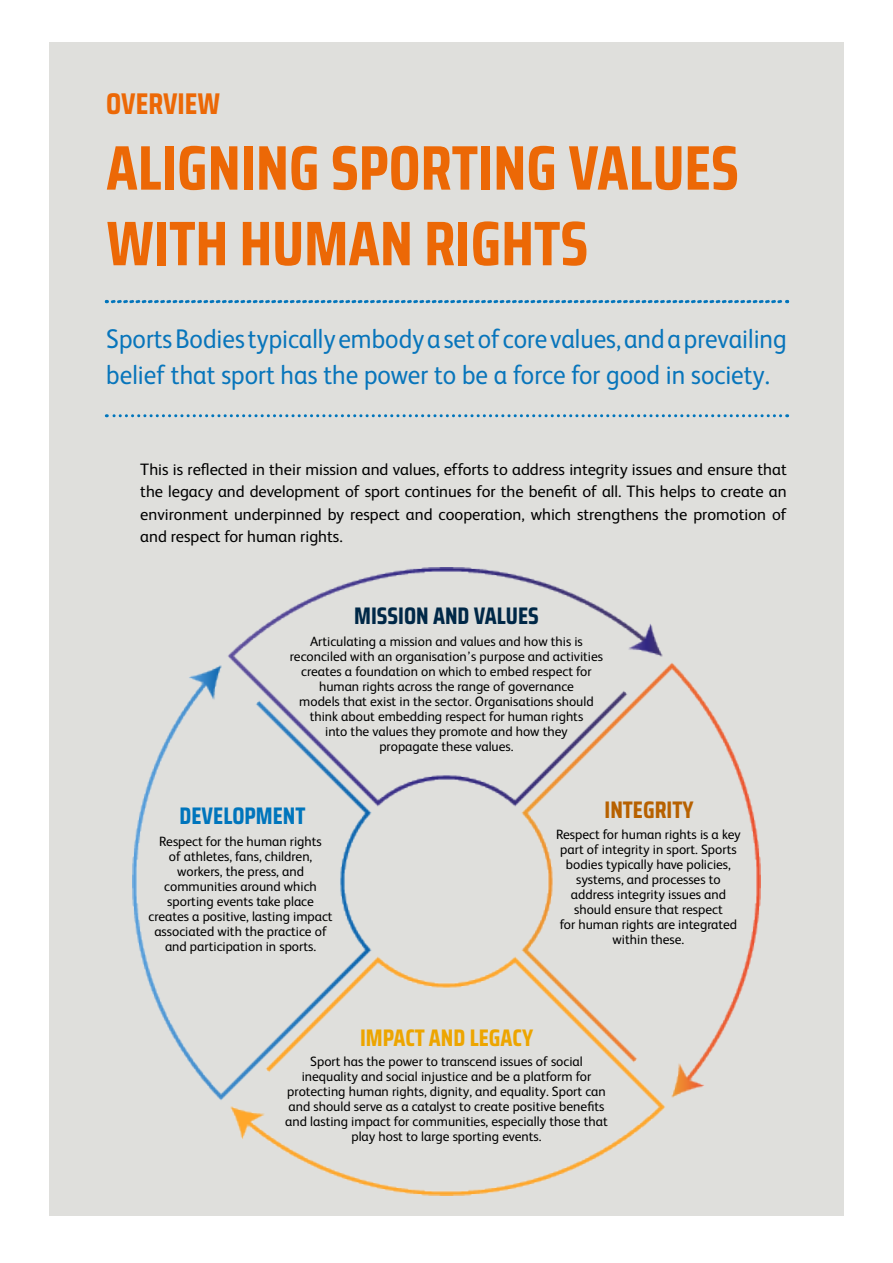
<style>
.page{position:relative;width:893px;height:1263px;background:#fff}
.page>*{position:absolute;margin:0;border:0;box-sizing:border-box;transform-origin:0 0}
.t1{font:700 63px/75.6px "Saira Condensed";color:#ec6806}
.t2{font:700 30px "Saira Condensed";color:#ec6806}
.t3{font:27px/36px "FS Albert";color:#0875bb;scale:.93 1}
.t4{font:700 24px "Saira Condensed";color:#002847}
.t5{font:700 24px "Saira Condensed";color:#eda500}
.t6{font:700 24px "Saira Condensed";color:#0075bc}
.t7{font:700 24px "Saira Condensed";color:#b76100}
.t8{font:16.5px/22.5px "FS Albert";color:#000;text-align:justify}
.t9{font:13.5px/15px "FS Albert";color:#000;text-align:center}
</style>
<div class="page">
<div style="left:49px;top:43px;width:794px;height:1173px;background:#dfdfdc"></div>
<svg style="left:106px;top:414px;width:675px;height:3px"></svg>
<svg style="left:106px;top:300px;width:682px;height:3px"></svg>
<img style="left:133px;top:568px;width:627px;height:627px">
<h2 class="t2" style="left:106px;top:81px;width:115px">OVERVIEW</h2>
<h1 class="t1" style="left:106px;top:129px;width:634px">ALIGNING SPORTING VALUES<br>WITH HUMAN RIGHTS</h1>
<h3 class="t3" style="left:106px;top:319px;width:733px">Sports Bodies typically embody a set of core values, and a prevailing belief that sport has the power to be a force for good in society.</h3>
<p class="t8" style="left:140px;top:457px;width:648px">This is reflected in their mission and values, efforts to address integrity issues and ensure that the legacy and development of sport continues for the benefit of all. This helps to create an environment underpinned by respect and cooperation, which strengthens the promotion of and respect for human rights.</p>
<h3 class="t4" style="left:354px;top:597px;width:186px">MISSION AND VALUES</h3>
<p class="t9" style="left:290px;top:633px;width:315px">Articulating a mission and values and how this is reconciled with an organisation’s purpose and activities creates a foundation on which to embed respect for human rights across the range of governance<br>models that exist in the sector. Organisations should think about embedding respect for human rights<br>into the values they promote and how they<br>propagate these values.</p>
<h3 class="t6" style="left:180px;top:797px;width:127px">DEVELOPMENT</h3>
<h3 class="t7" style="left:604px;top:791px;width:91px">INTEGRITY</h3>
<p class="t9" style="left:149px;top:833px;width:186px">Respect for the human rights<br>of athletes, fans, children, workers, the press, and communities around which sporting events take place creates a positive, lasting impact associated with the practice of and participation in sports.</p>
<p class="t9" style="left:556px;top:826px;width:186px">Respect for human rights is a key part of integrity in sport. Sports bodies typically have policies, systems, and processes to address integrity issues and should ensure that respect<br>for human rights are integrated within these.</p>
<h3 class="t5" style="left:360px;top:1020px;width:175px">IMPACT AND LEGACY</h3>
<p class="t9" style="left:285px;top:1053px;width:324px">Sport has the power to transcend issues of social inequality and social injustice and be a platform for protecting human rights, dignity, and equality. Sport can and should serve as a catalyst to create positive benefits and lasting impact for communities, especially those that play host to large sporting events.</p>
</div>
